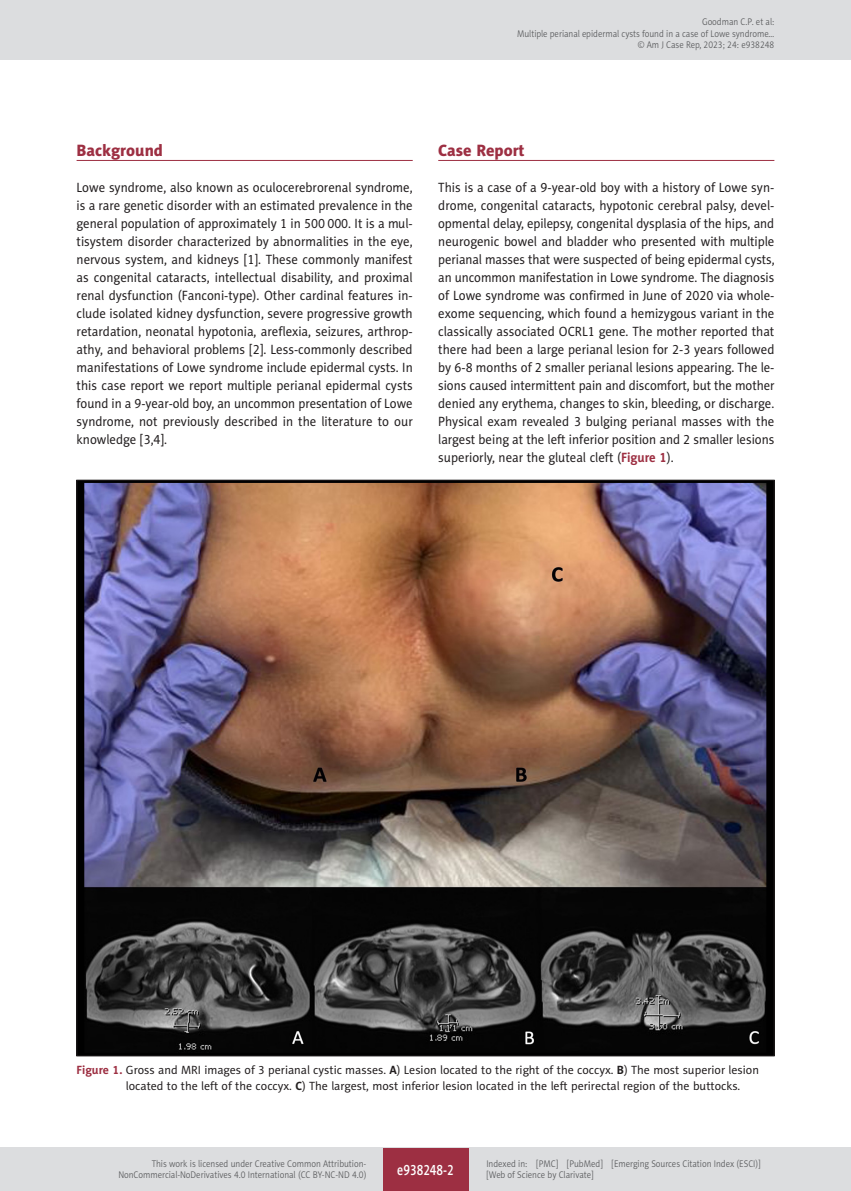
<style>
.page{position:relative;width:851px;height:1191px;background:#fff}
.page>*{position:absolute;margin:0;border:0;box-sizing:border-box;transform-origin:0 0}
.AJCR_Headline_1{font:16.5px "Naomi Sans EFN Heavy";color:#9d2f42}
.AJCR_e-PAGINA{font:15px "Naomi Sans EFN Medium";color:#fff;scale:.8 1}
.AJCR_Body{font:13.5px/18px "Naomi Sans EFN";color:#231f20;text-align:justify;scale:.95 1}
.AJCR_Rycina_tytul{font:12px/15.8px "Naomi Sans EFN";color:#231f20}
.AJCR_pagina_zywa{font:9.75px/11.2px "Naomi Sans EFN Light";color:#57585a;text-align:right;scale:.9 1}
.AJCR_pagina_sygnatur{font:9.75px "Naomi Sans EFN Light";color:#57585a;scale:.9 1}
.s1{font-weight:700;color:#9d2f42}
.s2{font-weight:700}
</style>
<div class="page">
<hr style="left:77px;top:160px;width:335px;height:1px;background:#9d2f42">
<hr style="left:438px;top:160px;width:336px;height:1px;background:#9d2f42">
<img style="left:79px;top:482px;width:693px;height:572px">
<div style="left:0;top:0;width:850px;height:60px;background:#dcdddf"></div>
<hr style="left:850px;top:0;width:1px;height:60px;background:#dcdddf">
<div style="left:0;top:1148px;width:850px;height:43px;background:#dcdddf"></div>
<div style="left:383px;top:1147px;width:85px;height:43px;background:#9d2f42"></div>
<p class="AJCR_pagina_zywa" style="left:517px;top:16px;width:287px">Goodman C.P. et al:<br>Multiple perianal epidermal cysts found in a case of Lowe syndrome…</p>
<p class="AJCR_pagina_sygnatur" style="left:637px;top:39px;width:153px">© Am J Case Rep, 2023; 24: e938248</p>
<p class="AJCR_Headline_1" style="left:77px;top:140px;width:88px">Background</p>
<p class="AJCR_Body" style="left:77px;top:178px;width:355px">Lowe syndrome, also known as oculocerebrorenal syndrome, is a rare genetic disorder with an estimated prevalence in the general population of approximately 1 in 500 000. It is a mul&shy;tisystem disorder characterized by abnormalities in the eye, nervous system, and kidneys [1]. These commonly manifest as congenital cataracts, intellectual disability, and proximal renal dysfunction (Fanconi-type). Other cardinal features in&shy;clude isolated kidney dysfunction, severe progressive growth retardation, neonatal hypotonia, areflexia, seizures, arthrop&shy;athy, and behavioral problems [2]. Less-commonly described manifestations of Lowe syndrome include epidermal cysts. In this case report we report multiple perianal epidermal cysts found in a 9-year-old boy, an uncommon presentation of Lowe syndrome, not previously described in the literature to our knowledge [3,4].</p>
<p class="AJCR_Headline_1" style="left:438px;top:140px;width:88px">Case Report</p>
<p class="AJCR_Body" style="left:438px;top:178px;width:355px">This is a case of a 9-year-old boy with a history of Lowe syn&shy;drome, congenital cataracts, hypotonic cerebral palsy, devel&shy;opmental delay, epilepsy, congenital dysplasia of the hips, and neurogenic bowel and bladder who presented with multiple perianal masses that were suspected of being epidermal cysts, an uncommon manifestation in Lowe syndrome. The diagnosis of Lowe syndrome was confirmed in June of 2020 via whole&shy;exome sequencing, which found a hemizygous variant in the classically associated OCRL1 gene. The mother reported that there had been a large perianal lesion for 2-3 years followed by 6-8 months of 2 smaller perianal lesions appearing. The le&shy;sions caused intermittent pain and discomfort, but the mother denied any erythema, changes to skin, bleeding, or discharge.<br>Physical exam revealed 3 bulging perianal masses with the largest being at the left inferior position and 2 smaller lesions superiorly, near the gluteal cleft (<span class="s1">Figure 1</span>).</p>
<p class="AJCR_Rycina_tytul" style="left:126px;top:1062px;width:634px;text-indent:-49px"><span class="s1">Figure 1.</span> Gross and MRI images of 3 perianal cystic masses. <span class="s2">A</span>) Lesion located to the right of the coccyx. <span class="s2">B</span>) The most superior lesion located to the left of the coccyx. <span class="s2">C</span>) The largest, most inferior lesion located in the left perirectal region of the buttocks.</p>
<p class="AJCR_pagina_zywa" style="left:118px;top:1158px;width:277px">This work is licensed under Creative Common Attribution-<br>NonCommercial-NoDerivatives 4.0 International (CC BY-NC-ND 4.0)</p>
<p class="AJCR_e-PAGINA" style="left:397px;top:1160px;width:72px">e938248-2</p>
<p class="AJCR_pagina_zywa" style="left:486px;top:1158px;width:306px;text-align:left">Indexed in: [PMC] [PubMed] [Emerging Sources Citation Index (ESCI)] [Web of Science by Clarivate]</p>
</div>
